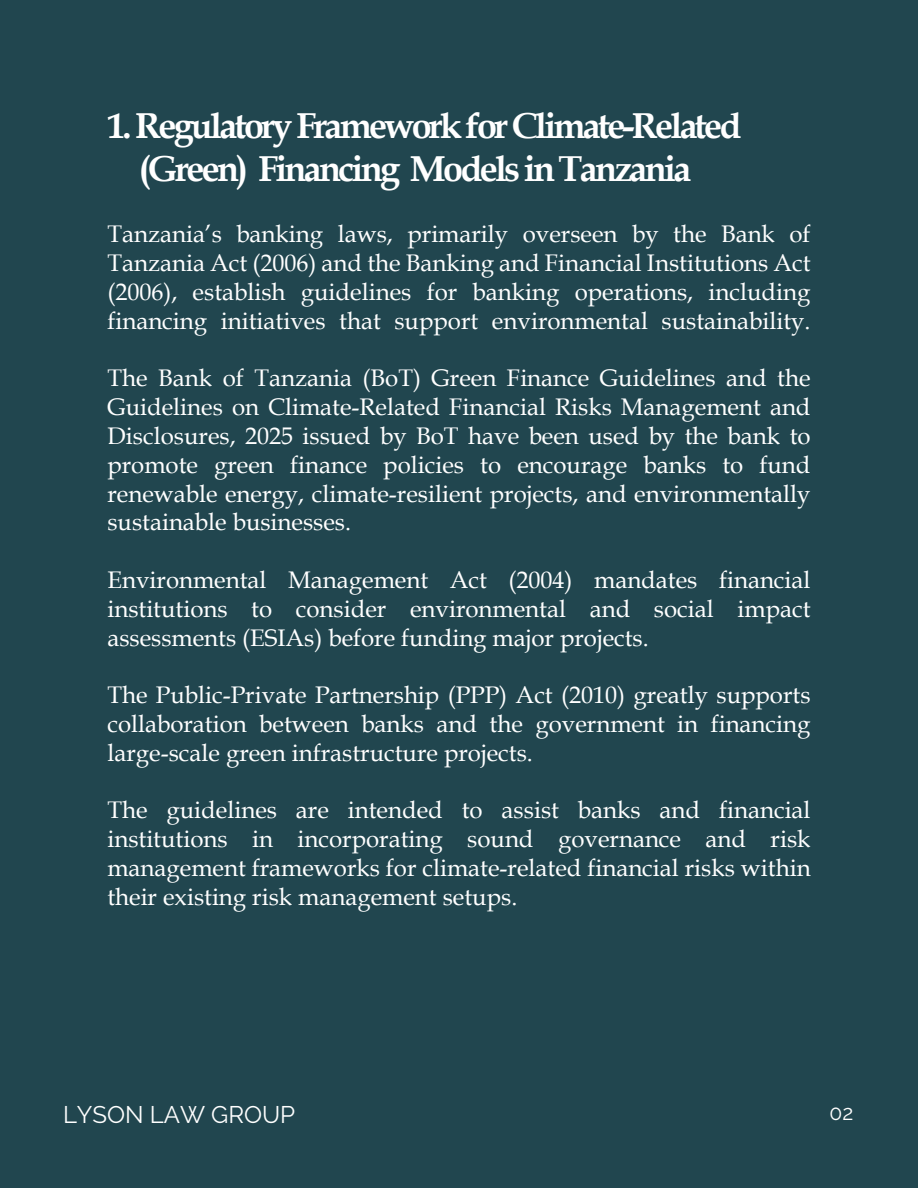
<style>
.page{position:relative;width:918px;height:1188px;background:#21464f}
.page>*{position:absolute;margin:0;border:0;box-sizing:border-box;transform-origin:0 0}
.t1{font:700 36px/43.2px "Book Antiqua";letter-spacing:-.075em;color:#fff;text-align:center}
.t2{font:24px/28.8px "Book Antiqua";color:#fff;text-align:justify}
.t3{font:24px "Raleway";color:#fff}
.t4{font:21px "Raleway";color:#fff}
</style>
<div class="page">
<h1 class="t1" style="left:107px;top:104px;width:636px">1. Regulatory Framework for Climate-Related (Green) Financing Models in Tanzania</h1>
<p class="t2" style="left:107px;top:219px;width:705px">Tanzania’s banking laws, primarily overseen by the Bank of Tanzania Act (2006) and the Banking and Financial Institutions Act (2006), establish guidelines for banking operations, including financing initiatives that support environmental sustainability.</p>
<p class="t2" style="left:107px;top:363px;width:705px">The Bank of Tanzania (BoT) Green Finance Guidelines and the Guidelines on Climate-Related Financial Risks Management and Disclosures, 2025 issued by BoT have been used by the bank to promote green finance policies to encourage banks to fund renewable energy, climate-resilient projects, and environmentally sustainable businesses.</p>
<p class="t2" style="left:107px;top:565px;width:705px">Environmental Management Act (2004) mandates financial institutions to consider environmental and social impact assessments (ESIAs) before funding major projects.</p>
<p class="t2" style="left:107px;top:680px;width:705px">The Public-Private Partnership (PPP) Act (2010) greatly supports collaboration between banks and the government in financing large-scale green infrastructure projects.</p>
<p class="t2" style="left:107px;top:795px;width:705px">The guidelines are intended to assist banks and financial institutions in incorporating sound governance and risk management frameworks for climate-related financial risks within their existing risk management setups.</p>
<p class="t3" style="left:63px;top:1101px;width:234px">LYSON LAW GROUP</p>
<p class="t4" style="left:830px;top:1101px;width:25px">02</p>
</div>
